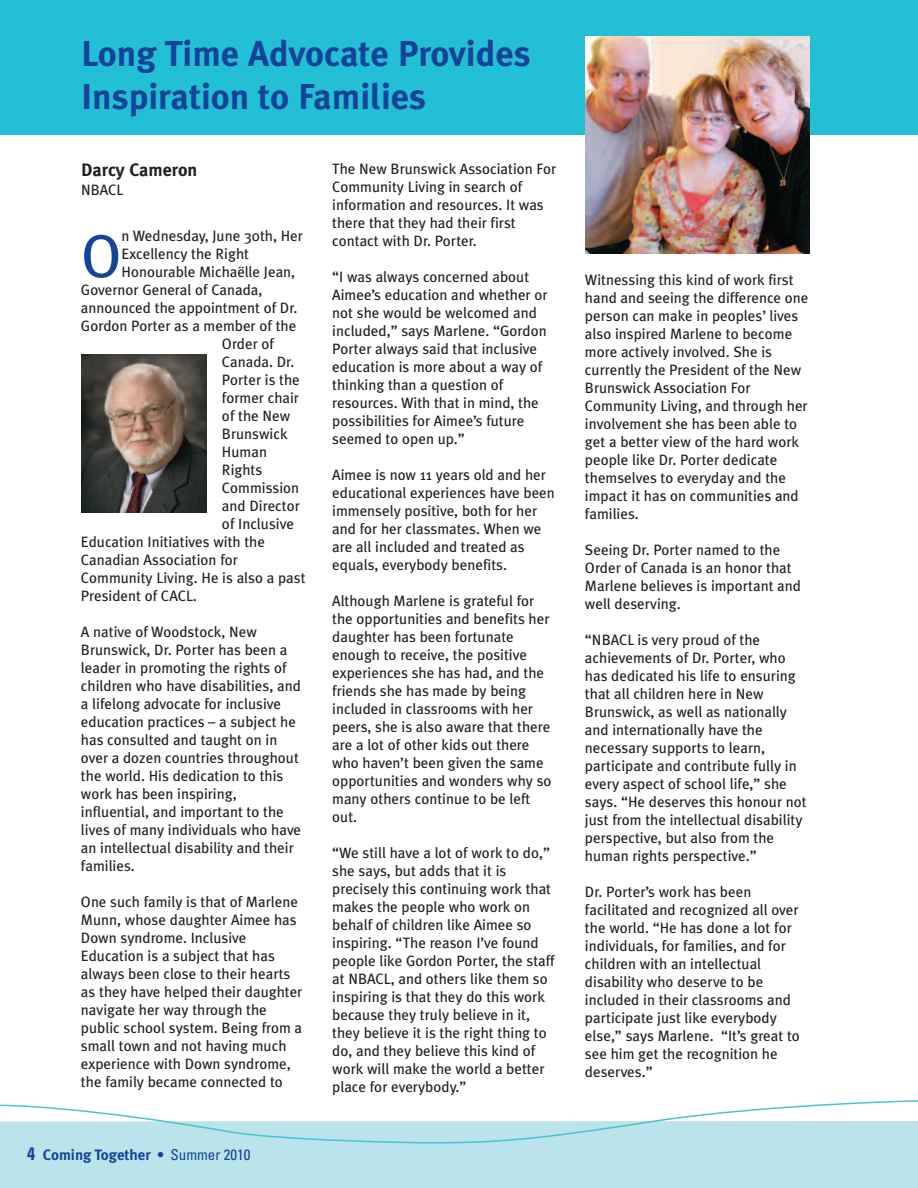
<style>
.page{position:relative;width:918px;height:1188px;background:#fff}
.page>*{position:absolute;margin:0;border:0;box-sizing:border-box;transform-origin:0 0}
.t1{font:60.75px "Meta Plus";color:#154398}
.t2{font:700 36px/43.2px "Meta Plus";color:#154398}
.t3{font:700 18px "Meta Plus";color:#231f20}
.t4{font:15px/18px "Meta Plus";color:#231f20}
.t5{font:700 15px "Meta Plus";color:#154398}
.s1{font-family:"Univers";font-stretch:condensed;font-size:18px}
.s2{font-family:"Univers";font-stretch:condensed}
.s3{font-family:"Univers";font-weight:400;font-stretch:condensed}
</style>
<div class="page">
<div style="left:0;top:0;width:918px;height:135px;background:#23bfd5"></div>
<div style="left:0;top:1171px;width:918px;height:17px;background:#bbe3eb"></div>
<svg style="left:0;top:1100px;width:918px;height:71px"></svg>
<img style="left:585px;top:36px;width:225px;height:218px">
<img style="left:81px;top:354px;width:126px;height:159px">
<h2 class="t2" style="left:81px;top:32px;width:451px">Long Time Advocate Provides<br>Inspiration to Families</h2>
<p class="t3" style="left:81px;top:159px;width:118px">Darcy Cameron</p>
<p class="t4" style="left:81px;top:181px;width:44px">NBACL</p>
<h1 class="t1" style="left:81px;top:221px;width:42px">O</h1>
<p class="t4" style="left:122px;top:227px;width:183px">n Wednesday, June 30th, Her</p>
<p class="t4" style="left:122px;top:245px;width:129px">Excellency the Right</p>
<p class="t4" style="left:122px;top:263px;width:175px">Honourable Michaëlle Jean,</p>
<p class="t4" style="left:81px;top:281px;width:183px">Governor General of Canada,</p>
<p class="t4" style="left:81px;top:299px;width:218px">announced the appointment of Dr.</p>
<p class="t4" style="left:81px;top:317px;width:217px">Gordon Porter as a member of the</p>
<p class="t4" style="left:222px;top:335px;width:54px">Order of</p>
<p class="t4" style="left:222px;top:353px;width:74px">Canada. Dr.</p>
<p class="t4" style="left:222px;top:371px;width:79px">Porter is the</p>
<p class="t4" style="left:222px;top:389px;width:79px">former chair</p>
<p class="t4" style="left:222px;top:407px;width:70px">of the New</p>
<p class="t4" style="left:222px;top:425px;width:67px">Brunswick</p>
<p class="t4" style="left:222px;top:443px;width:47px">Human</p>
<p class="t4" style="left:222px;top:461px;width:42px">Rights</p>
<p class="t4" style="left:222px;top:479px;width:79px">Commission</p>
<p class="t4" style="left:222px;top:497px;width:79px">and Director</p>
<p class="t4" style="left:222px;top:515px;width:73px">of Inclusive</p>
<p class="t4" style="left:81px;top:533px;width:186px">Education Initiatives with the</p>
<p class="t4" style="left:81px;top:551px;width:158px">Canadian Association for</p>
<p class="t4" style="left:81px;top:569px;width:226px">Community Living. He is also a past</p>
<p class="t4" style="left:81px;top:587px;width:117px">President of CACL.</p>
<p class="t4" style="left:81px;top:623px;width:222px">A native of Woodstock, New<br>Brunswick, Dr. Porter has been a leader in promoting the rights of children who have disabilities, and a lifelong advocate for inclusive education practices – a subject he has consulted and taught on in over a dozen countries throughout the world. His dedication to this work has been inspiring, influential, and important to the lives of many individuals who have an intellectual disability and their families.</p>
<p class="t4" style="left:81px;top:893px;width:223px">One such family is that of Marlene<br>Munn, whose daughter Aimee has<br>Down syndrome. Inclusive<br>Education is a subject that has always been close to their hearts as they have helped their daughter navigate her way through the public school system. Being from a small town and not having much experience with Down syndrome, the family became connected to</p>
<p class="t5" style="left:27px;top:1147px;width:225px"><span class="s1">4</span> Coming Together <span class="s2">•</span> <span class="s3">Summer 2010</span></p>
<p class="t4" style="left:332px;top:160px;width:225px">The New Brunswick Association For<br>Community Living in search of information and resources. It was there that they had their first contact with Dr. Porter.</p>
<p class="t4" style="left:332px;top:268px;width:217px">“I was always concerned about<br>Aimee’s education and whether or not she would be welcomed and included,” says Marlene. “Gordon<br>Porter always said that inclusive education is more about a way of thinking than a question of resources. With that in mind, the possibilities for Aimee’s future seemed to open up.”</p>
<p class="t4" style="left:332px;top:466px;width:224px">Aimee is now 11 years old and her educational experiences have been immensely positive, both for her and for her classmates. When we are all included and treated as equals, everybody benefits.</p>
<p class="t4" style="left:332px;top:592px;width:221px">Although Marlene is grateful for the opportunities and benefits her daughter has been fortunate enough to receive, the positive experiences she has had, and the friends she has made by being included in classrooms with her peers, she is also aware that there are a lot of other kids out there who haven’t been given the same opportunities and wonders why so many others continue to be left out.</p>
<p class="t4" style="left:332px;top:844px;width:224px">“We still have a lot of work to do,” she says, but adds that it is precisely this continuing work that makes the people who work on behalf of children like Aimee so inspiring. “The reason I’ve found people like Gordon Porter, the staff at NBACL, and others like them so inspiring is that they do this work because they truly believe in it, they believe it is the right thing to do, and they believe this kind of work will make the world a better place for everybody.”</p>
<p class="t4" style="left:585px;top:271px;width:225px">Witnessing this kind of work first hand and seeing the difference one person can make in peoples’ lives also inspired Marlene to become more actively involved. She is currently the President of the New<br>Brunswick Association For<br>Community Living, and through her involvement she has been able to get a better view of the hard work people like Dr. Porter dedicate themselves to everyday and the impact it has on communities and families.</p>
<p class="t4" style="left:585px;top:541px;width:218px">Seeing Dr. Porter named to the<br>Order of Canada is an honor that<br>Marlene believes is important and well deserving.</p>
<p class="t4" style="left:585px;top:631px;width:223px">“NBACL is very proud of the achievements of Dr. Porter, who has dedicated his life to ensuring that all children here in New<br>Brunswick, as well as nationally and internationally have the necessary supports to learn, participate and contribute fully in every aspect of school life,” she says. “He deserves this honour not just from the intellectual disability perspective, but also from the human rights perspective.”</p>
<p class="t4" style="left:585px;top:883px;width:216px">Dr. Porter’s work has been facilitated and recognized all over the world. “He has done a lot for individuals, for families, and for children with an intellectual disability who deserve to be included in their classrooms and participate just like everybody else,” says Marlene. “It’s great to see him get the recognition he deserves.”</p>
</div>
